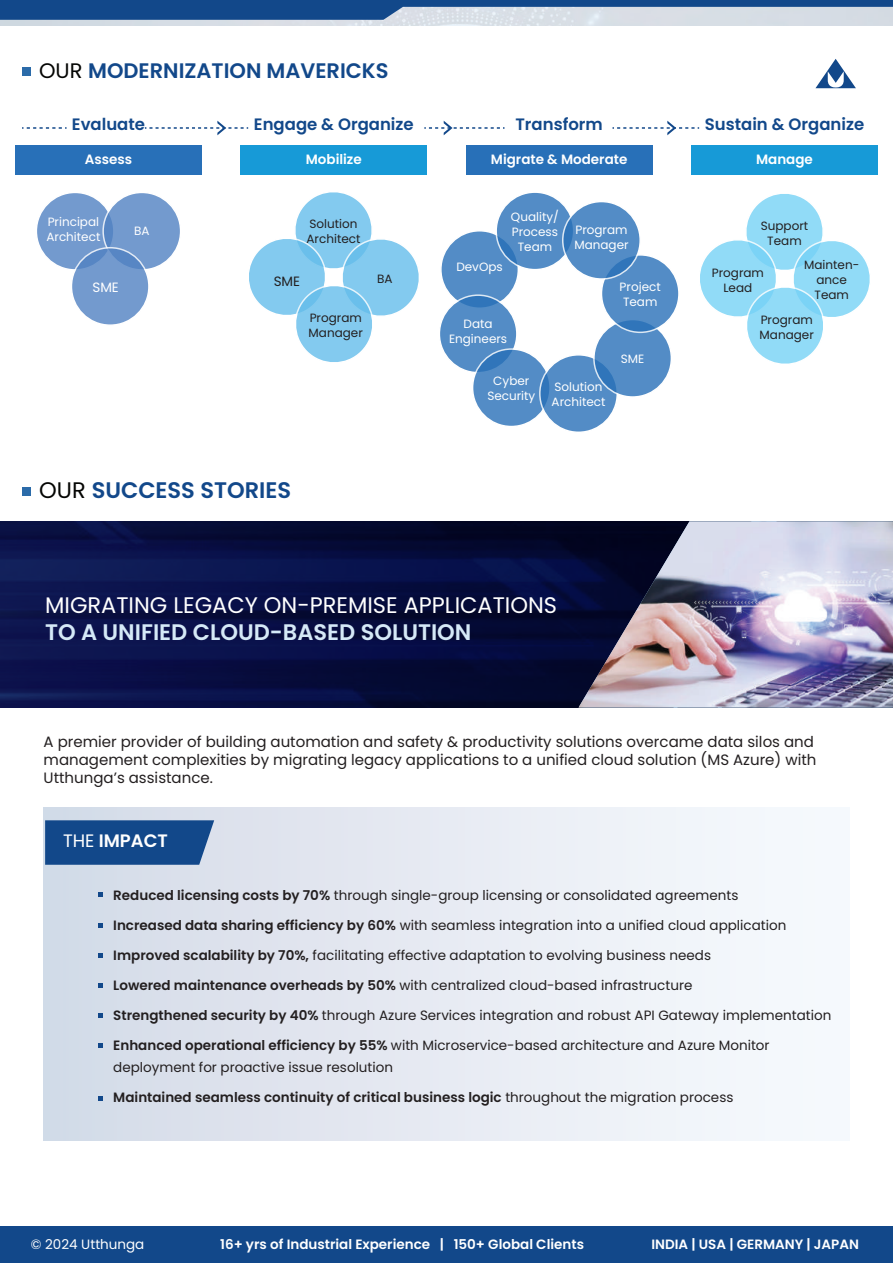
<style>
.page{position:relative;width:893px;height:1263px;background:#fff}
.page>*{position:absolute;margin:0;border:0;box-sizing:border-box;transform-origin:0 0}
.t1{font:22.5px "Poppins";color:#fff}
.t2{font:600 22.5px "Poppins";color:#d5e9f7}
.t3{font:600 22.5px "Poppins";color:#12488a}
.t4{font:600 21px "Poppins";color:#12488a}
.t5{font:600 18px "Poppins";color:#fff}
.t6{font:600 16.5px "Poppins";color:#12488a}
.t7{font:15px/18px "Poppins";color:#231f20}
.t8{font:13.5px/22.5px "Poppins";color:#231f20}
.t9{font:600 13.5px "Poppins";color:#fff}
.t10{font:600 13.5px "Poppins";color:#231f20}
.t11{font:13.5px "Poppins";color:#fff}
.t12{font:12px/15px "Poppins";color:#fff}
.t13{font:12px/15px "Poppins";color:#231f20}
.s1{font-weight:400;color:#040503}
.s2{font-weight:400}
.s3{font-weight:600}
</style>
<div class="page">
<img style="left:0;top:20px;width:893px;height:6px">
<svg style="left:0;top:0;width:893px;height:20px;background:#5b80ac"></svg>
<svg style="left:815px;top:59px;width:41px;height:29px"></svg>
<svg style="left:22px;top:127px;width:45px;height:2px"></svg>
<div style="left:15px;top:145px;width:187px;height:30px;background:#2870b8"></div>
<div style="left:240px;top:145px;width:187px;height:30px;background:#179ad7"></div>
<div style="left:691px;top:145px;width:187px;height:30px;background:#179ad7"></div>
<div style="left:466px;top:145px;width:186px;height:30px;background:#2870b8"></div>
<img style="left:0;top:521px;width:579px;height:186px">
<div style="left:44px;top:808px;width:806px;height:332px;background:linear-gradient(to right,#d4dae7,#f8fbfe)"></div>
<svg style="left:45px;top:820px;width:169px;height:45px;background:#1d508f"></svg>
<svg style="left:98px;top:893px;width:4px;height:4px"></svg>
<svg style="left:98px;top:923px;width:4px;height:4px"></svg>
<svg style="left:98px;top:954px;width:4px;height:4px"></svg>
<svg style="left:98px;top:983px;width:4px;height:4px"></svg>
<svg style="left:98px;top:1013px;width:4px;height:4px"></svg>
<svg style="left:98px;top:1043px;width:4px;height:4px"></svg>
<svg style="left:98px;top:1096px;width:4px;height:4px"></svg>
<div style="left:0;top:1226px;width:893px;height:37px;background:#12488a"></div>
<div style="left:22px;top:487px;width:9px;height:9px;background:#2b6ba9"></div>
<div style="left:22px;top:67px;width:9px;height:8px;background:#2b6ba9"></div>
<svg style="left:249px;top:192px;width:170px;height:170px"></svg>
<svg style="left:700px;top:194px;width:170px;height:170px"></svg>
<div style="left:441px;top:231px;width:77px;height:77px;background:#538cc6;border-radius:50%"></div>
<div style="left:440px;top:230px;width:79px;height:79px;border:2px solid #fff;border-radius:50%"></div>
<svg style="left:496px;top:192px;width:78px;height:78px;background:#578ec7"></svg>
<div style="left:495px;top:191px;width:79px;height:79px;border:2px solid #fff;border-radius:50%"></div>
<svg style="left:439px;top:295px;width:78px;height:78px;background:#568ec7"></svg>
<div style="left:439px;top:294px;width:79px;height:79px;border:2px solid #fff;border-radius:50%"></div>
<svg style="left:473px;top:349px;width:77px;height:77px;background:#538cc6"></svg>
<div style="left:472px;top:348px;width:79px;height:79px;border:2px solid #fff;border-radius:50%"></div>
<svg style="left:540px;top:355px;width:77px;height:77px;background:#558dc6"></svg>
<div style="left:539px;top:354px;width:79px;height:79px;border:2px solid #fff;border-radius:50%"></div>
<svg style="left:594px;top:319px;width:77px;height:78px;background:#548dc6"></svg>
<div style="left:593px;top:319px;width:79px;height:79px;border:2px solid #fff;border-radius:50%"></div>
<svg style="left:601px;top:255px;width:78px;height:77px;background:#548dc6"></svg>
<div style="left:601px;top:254px;width:79px;height:79px;border:2px solid #fff;border-radius:50%"></div>
<svg style="left:563px;top:202px;width:77px;height:77px;background:#528bc5"></svg>
<div style="left:562px;top:201px;width:79px;height:79px;border:2px solid #fff;border-radius:50%"></div>
<div style="left:36px;top:192px;width:78px;height:78px;background:#739ace;border-radius:50%"></div>
<div style="left:36px;top:192px;width:79px;height:79px;border:2px solid #fff;border-radius:50%"></div>
<svg style="left:103px;top:192px;width:78px;height:78px;background:#769ccf"></svg>
<div style="left:102px;top:192px;width:79px;height:79px;border:2px solid #fff;border-radius:50%"></div>
<svg style="left:71px;top:248px;width:78px;height:77px;background:#7299cd"></svg>
<div style="left:71px;top:247px;width:79px;height:79px;border:2px solid #fff;border-radius:50%"></div>
<svg style="left:145px;top:121px;width:103px;height:14px"></svg>
<svg style="left:424px;top:121px;width:80px;height:14px"></svg>
<svg style="left:612px;top:121px;width:87px;height:14px"></svg>
<img style="left:579px;top:521px;width:314px;height:186px">
<h2 class="t4" style="left:39px;top:58px;width:351px"><span class="s1">OUR</span> MODERNIZATION MAVERICKS</h2>
<p class="t6" style="left:72px;top:115px;width:75px">Evaluate</p>
<p class="t6" style="left:254px;top:115px;width:161px">Engage &amp; Organize</p>
<p class="t6" style="left:515px;top:115px;width:89px">Transform</p>
<p class="t6" style="left:705px;top:115px;width:161px">Sustain &amp; Organize</p>
<p class="t9" style="left:85px;top:152px;width:49px">Assess</p>
<p class="t9" style="left:306px;top:152px;width:58px">Mobilize</p>
<p class="t9" style="left:491px;top:152px;width:138px">Migrate &amp; Moderate</p>
<p class="t9" style="left:756px;top:152px;width:58px">Manage</p>
<p class="t12" style="left:46px;top:214px;width:55px">Principal<br>Architect</p>
<p class="t12" style="left:134px;top:223px;width:17px">BA</p>
<p class="t11" style="left:92px;top:279px;width:28px">SME</p>
<p class="t13" style="left:307px;top:217px;width:55px">Solution<br>Architect</p>
<p class="t8" style="left:274px;top:270px;width:28px">SME</p>
<p class="t13" style="left:309px;top:310px;width:56px">Program<br>Manager</p>
<p class="t12" style="left:511px;top:209px;width:49px;text-align:center">Quality/<br>Process<br>Team</p>
<p class="t13" style="left:761px;top:218px;width:49px;text-align:center">Support<br>Team</p>
<p class="t13" style="left:804px;top:257px;width:57px;text-align:center">Mainten&shy;ance<br>Team</p>
<p class="t12" style="left:574px;top:223px;width:56px">Program<br>Manager</p>
<p class="t12" style="left:456px;top:259px;width:48px">DevOps</p>
<p class="t13" style="left:377px;top:271px;width:17px">BA</p>
<p class="t13" style="left:712px;top:266px;width:54px;text-align:center">Program<br>Lead</p>
<p class="t13" style="left:760px;top:312px;width:56px">Program<br>Manager</p>
<p class="t12" style="left:620px;top:279px;width:43px">Project<br>Team</p>
<p class="t12" style="left:449px;top:316px;width:60px;text-align:center">Data<br>Engineers</p>
<p class="t12" style="left:487px;top:373px;width:49px;text-align:center">Cyber<br>Security</p>
<p class="t12" style="left:552px;top:379px;width:55px">Solution<br>Architect</p>
<p class="t12" style="left:621px;top:351px;width:25px">SME</p>
<h1 class="t3" style="left:39px;top:477px;width:253px"><span class="s1">OUR</span> SUCCESS STORIES</h1>
<h1 class="t1" style="left:45px;top:592px;width:513px">MIGRATING LEGACY ON-PREMISE APPLICATIONS</h1>
<h1 class="t2" style="left:45px;top:619px;width:428px">TO A UNIFIED CLOUD-BASED SOLUTION</h1>
<p class="t7" style="left:44px;top:733px;width:774px">A premier provider of building automation and safety &amp; productivity solutions overcame data silos and management complexities by migrating legacy applications to a unified cloud solution (MS Azure) with<br>Utthunga’s assistance.</p>
<h3 class="t5" style="left:63px;top:831px;width:106px"><span class="s2">THE</span> IMPACT</h3>
<p class="t8" style="left:113px;top:884px;width:627px"><span class="s3">Reduced licensing costs by 70%</span> through single-group licensing or consolidated agreements</p>
<p class="t8" style="left:113px;top:914px;width:675px"><span class="s3">Increased data sharing efficiency by 60%</span> with seamless integration into a unified cloud application</p>
<p class="t8" style="left:113px;top:944px;width:599px"><span class="s3">Improved scalability by 70%,</span> facilitating effective adaptation to evolving business needs</p>
<p class="t8" style="left:113px;top:974px;width:581px"><span class="s3">Lowered maintenance overheads by 50%</span> with centralized cloud-based infrastructure</p>
<p class="t8" style="left:113px;top:1004px;width:719px"><span class="s3">Strengthened security by 40%</span> through Azure Services integration and robust API Gateway implementation</p>
<p class="t8" style="left:113px;top:1034px;width:658px"><span class="s3">Enhanced operational efficiency by 55%</span> with Microservice-based architecture and Azure Monitor deployment for proactive issue resolution</p>
<p class="t10" style="left:113px;top:1090px;width:622px">Maintained seamless continuity of critical business logic <span class="s2">throughout the migration process</span></p>
<p class="t11" style="left:31px;top:1237px;width:115px">© 2024 Utthunga</p>
<p class="t9" style="left:220px;top:1237px;width:365px">16+ yrs of Industrial Experience | 150+ Global Clients</p>
<p class="t9" style="left:651px;top:1237px;width:209px">INDIA | USA | GERMANY | JAPAN</p>
</div>
